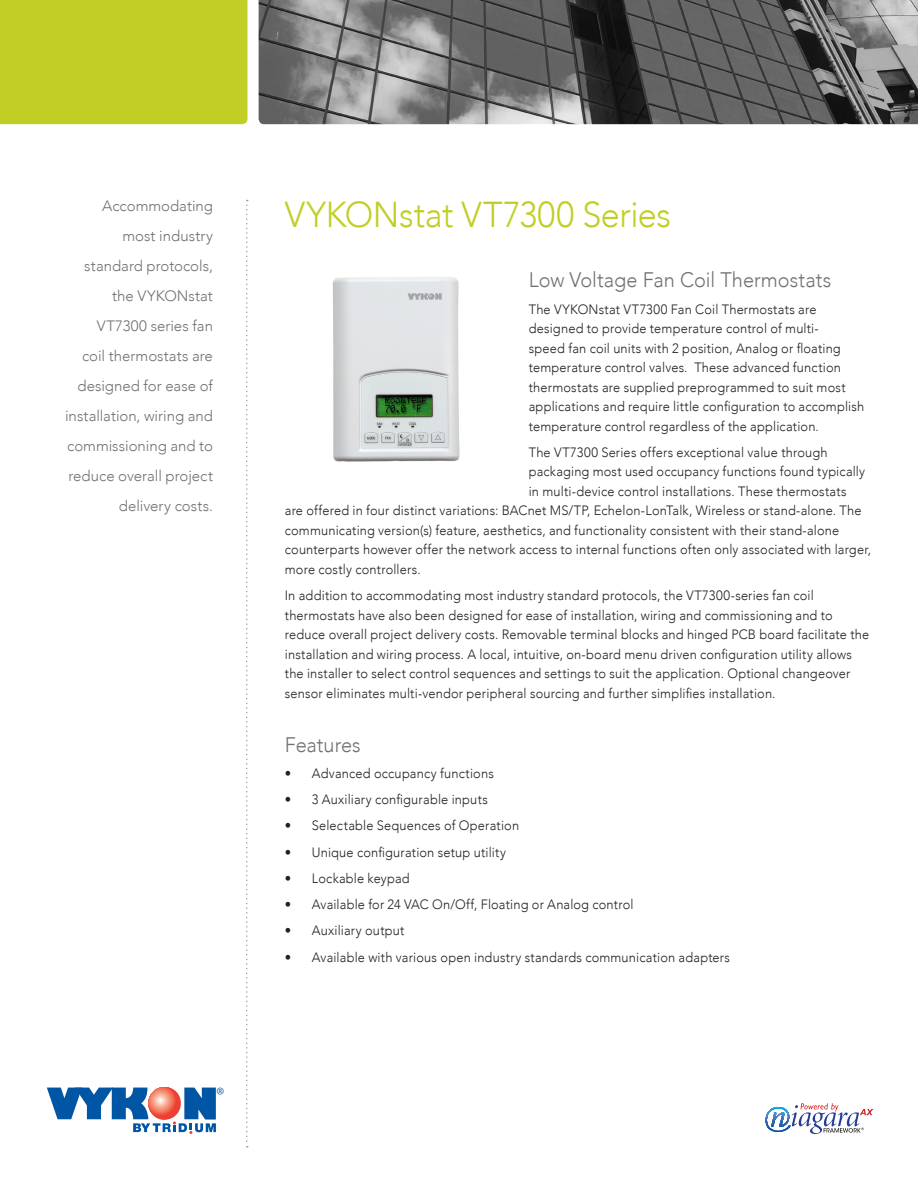
<style>
.page{position:relative;width:918px;height:1188px;background:#fff}
.page>*{position:absolute;margin:0;border:0;box-sizing:border-box;transform-origin:0 0}
.Headline{font:300 36px "Avenir LT Com";letter-spacing:-.01em;color:#c1ce23;scale:.95 1}
.Subhead{font:300 21px "Avenir LT Com";color:#717074;scale:.95 1}
.t1{font:15.15px "Myriad";color:#0155a5}
.Sidebar_Text{font:300 15px/30px "Avenir LT Com";color:#717074;text-align:right}
.Body_Text{font:300 13.5px/19.5px "Avenir LT Com";letter-spacing:.015em;color:#231f20;scale:.95 1}
</style>
<div class="page">
<svg style="left:47px;top:1087px;width:169px;height:47px"></svg>
<img style="left:259px;top:0;width:659px;height:124px">
<div style="left:0;top:0;width:247px;height:124px;background:#c1ce23"></div>
<svg style="left:246px;top:200px;width:2px;height:948px"></svg>
<svg style="left:766px;top:1103px;width:107px;height:31px"></svg>
<img style="left:332px;top:277px;width:128px;height:185px">
<p class="Sidebar_Text" style="left:65px;top:191px;width:149px">Accommodating<br>most industry standard protocols, the VYKONstat<br>VT7300 series fan<br>coil thermostats are designed for ease of installation, wiring and commissioning and to reduce overall project delivery costs.</p>
<p class="t1" style="left:216px;top:1086px;width:9px">®</p>
<p class="Headline" style="left:285px;top:193px;width:408px">VYKONstat VT7300 Series</p>
<p class="Subhead" style="left:529px;top:268px;width:320px">Low Voltage Fan Coil Thermostats</p>
<p class="Body_Text" style="left:529px;top:299px;width:355px">The VYKONstat VT7300 Fan Coil Thermostats are designed to provide temperature control of multi-<br>speed fan coil units with 2 position, Analog or floating temperature control valves. These advanced function thermostats are supplied preprogrammed to suit most applications and require little configuration to accomplish temperature control regardless of the application.</p>
<p class="Body_Text" style="left:529px;top:442px;width:316px">The VT7300 Series offers exceptional value through</p>
<p class="Body_Text" style="left:529px;top:462px;width:356px">packaging most used occupancy functions found typically</p>
<p class="Body_Text" style="left:529px;top:481px;width:336px">in multi-device control installations. These thermostats</p>
<p class="Body_Text" style="left:285px;top:501px;width:609px">are offered in four distinct variations: BACnet MS/TP, Echelon-LonTalk, Wireless or stand-alone. The</p>
<p class="Body_Text" style="left:285px;top:520px;width:585px">communicating version(s) feature, aesthetics, and functionality consistent with their stand-alone</p>
<p class="Body_Text" style="left:285px;top:540px;width:619px">counterparts however offer the network access to internal functions often only associated with larger,</p>
<p class="Body_Text" style="left:285px;top:559px;width:144px">more costly controllers.</p>
<p class="Body_Text" style="left:285px;top:586px;width:617px">In addition to accommodating most industry standard protocols, the VT7300-series fan coil thermostats have also been designed for ease of installation, wiring and commissioning and to reduce overall project delivery costs. Removable terminal blocks and hinged PCB board facilitate the installation and wiring process. A local, intuitive, on-board menu driven configuration utility allows the installer to select control sequences and settings to suit the application. Optional changeover sensor eliminates multi-vendor peripheral sourcing and further simplifies installation.</p>
<p class="Subhead" style="left:285px;top:732px;width:81px">Features</p>
<p class="Body_Text" style="left:285px;top:763px;width:222px">• Advanced occupancy functions</p>
<p class="Body_Text" style="left:285px;top:790px;width:215px">• 3 Auxiliary configurable inputs</p>
<p class="Body_Text" style="left:285px;top:816px;width:248px">• Selectable Sequences of Operation</p>
<p class="Body_Text" style="left:285px;top:842px;width:234px">• Unique configuration setup utility</p>
<p class="Body_Text" style="left:285px;top:868px;width:133px">• Lockable keypad</p>
<p class="Body_Text" style="left:285px;top:895px;width:369px">• Available for 24 VAC On/Off, Floating or Analog control</p>
<p class="Body_Text" style="left:285px;top:921px;width:128px">• Auxiliary output</p>
<p class="Body_Text" style="left:285px;top:947px;width:470px">• Available with various open industry standards communication adapters</p>
</div>
